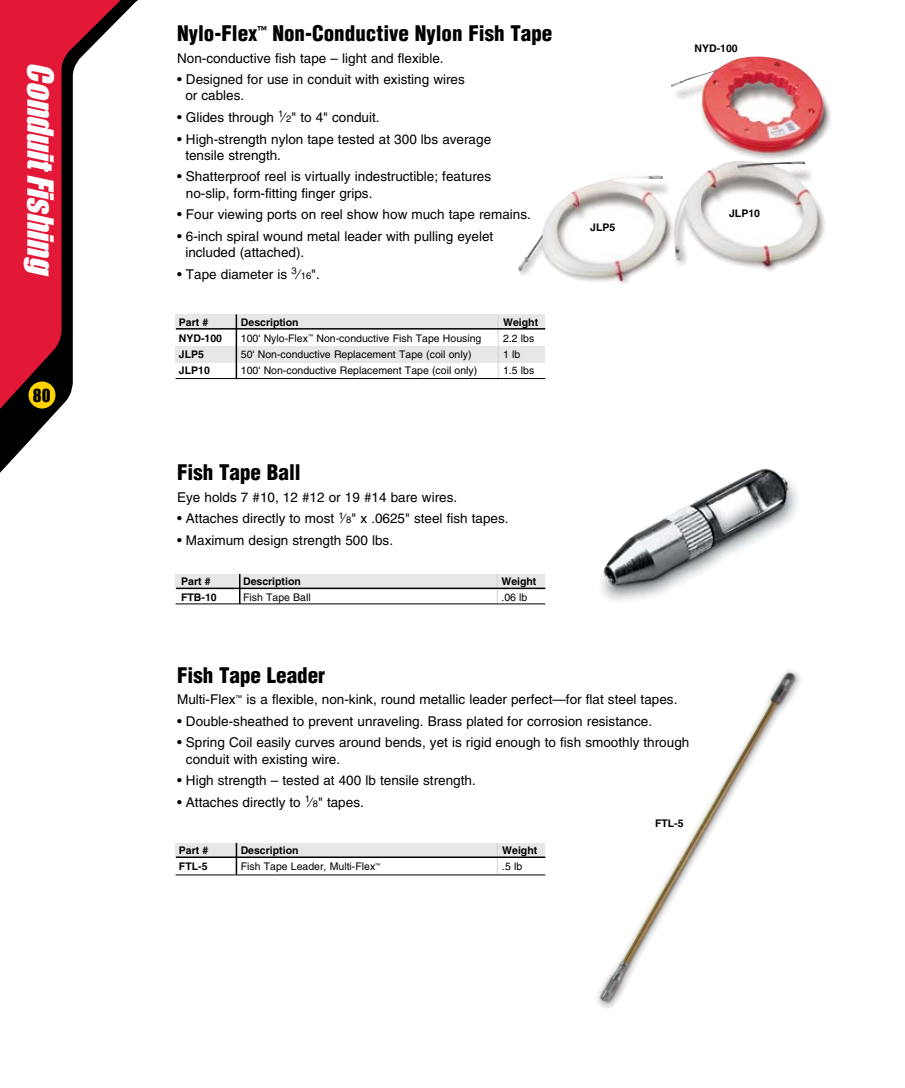
<style>
.page{position:relative;width:905px;height:1088px;background:#fff}
.page>*{position:absolute;margin:0;border:0;box-sizing:border-box;transform-origin:0 0}
.t1{font:italic 33px "Impact";color:#fff}
.t2{font:900 condensed 21px "Helvetica";color:#000}
.t3{font:16.5px "Impact";color:#000}
.t4{font:13.5px/16.2px "Helvetica";color:#000}
.t5{font:10.5px "Helvetica";color:#000}
.t6{font:700 10.5px "Helvetica";color:#000}
.s1{font-size:9.45px}
</style>
<div class="page">
<svg style="left:0;top:99px;width:831px;height:374px"></svg>
<div style="left:0;top:0;width:141px;height:433px;background:#000;opacity:.4"></div>
<svg style="left:0;top:0;width:126px;height:423px;fill:#e31837"></svg>
<div style="left:28px;top:381px;width:28px;height:27px;background:#ffd200;border-radius:50%"></div>
<img style="left:587px;top:468px;width:215px;height:133px">
<img style="left:596px;top:669px;width:205px;height:339px">
<div style="left:176px;top:843px;width:369px;height:14px;background:#e6e7e8"></div>
<hr style="left:236px;top:843px;width:1px;height:31px;background:#000">
<hr style="left:497px;top:843px;width:1px;height:31px;background:#d1d3d4">
<hr style="left:176px;top:874px;width:369px;height:1px;background:#000">
<hr style="left:176px;top:856px;width:369px;height:2px;background:#000">
<div style="left:176px;top:574px;width:369px;height:14px;background:#e6e7e8"></div>
<hr style="left:239px;top:574px;width:1px;height:30px;background:#000">
<hr style="left:497px;top:574px;width:1px;height:30px;background:#d1d3d4">
<hr style="left:176px;top:603px;width:369px;height:1px;background:#000">
<hr style="left:176px;top:587px;width:369px;height:2px;background:#000">
<img style="left:510px;top:56px;width:316px;height:231px">
<div style="left:176px;top:314px;width:369px;height:15px;background:#e6e7e8"></div>
<div style="left:176px;top:346px;width:369px;height:16px;background:#e6e7e8"></div>
<hr style="left:236px;top:314px;width:1px;height:64px;background:#000">
<hr style="left:497px;top:314px;width:1px;height:64px;background:#d1d3d4">
<hr style="left:176px;top:378px;width:369px;height:1px;background:#000">
<hr style="left:176px;top:328px;width:369px;height:1px;background:#000">
<h1 class="t1" style="left:66px;top:62px;width:222px;rotate:90deg">ConduitFishing</h1>
<p class="t3" style="left:33px;top:382px;width:19px">80</p>
<h2 class="t2" style="left:177px;top:20px;width:377px">Nylo-Flex<sup>™</sup> Non-Conductive Nylon Fish Tape</h2>
<p class="t4" style="left:177px;top:50px;width:268px">Non-conductive fish tape – light and flexible.</p>
<p class="t4" style="left:185px;top:71px;width:281px;text-indent:-8px">• Designed for use in conduit with existing wires or cables.</p>
<p class="t4" style="left:177px;top:109px;width:204px">• Glides through <sup>1</sup>⁄ <span class="s1">2</span>" to 4" conduit.</p>
<p class="t4" style="left:185px;top:131px;width:307px;text-indent:-8px">• High-strength nylon tape tested at 300 lbs average tensile strength.</p>
<p class="t4" style="left:186px;top:169px;width:307px;text-indent:-9px">• Shatterproof reel is virtually indestructible; features no-slip, form-fitting finger grips.</p>
<p class="t4" style="left:177px;top:206px;width:355px">• Four viewing ports on reel show how much tape remains.</p>
<p class="t4" style="left:185px;top:228px;width:309px;text-indent:-8px">• 6-inch spiral wound metal leader with pulling eyelet included (attached).</p>
<p class="t4" style="left:177px;top:266px;width:144px">• Tape diameter is <sup>3</sup>⁄ <span class="s1">16</span>".</p>
<p class="t6" style="left:179px;top:316px;width:31px">Part #</p>
<p class="t6" style="left:241px;top:316px;width:59px">Description</p>
<p class="t6" style="left:503px;top:316px;width:36px">Weight</p>
<p class="t6" style="left:179px;top:332px;width:45px">NYD-100</p>
<p class="t5" style="left:241px;top:332px;width:242px">100' Nylo-Flex<sup>™</sup> Non-conductive Fish Tape Housing</p>
<p class="t5" style="left:503px;top:332px;width:33px">2.2 lbs</p>
<p class="t6" style="left:179px;top:348px;width:27px">JLP5</p>
<p class="t5" style="left:241px;top:348px;width:232px">50' Non-conductive Replacement Tape (coil only)</p>
<p class="t5" style="left:503px;top:348px;width:19px">1 lb</p>
<p class="t6" style="left:179px;top:364px;width:32px">JLP10</p>
<p class="t5" style="left:241px;top:364px;width:238px">100' Non-conductive Replacement Tape (coil only)</p>
<p class="t5" style="left:503px;top:364px;width:33px">1.5 lbs</p>
<h2 class="t2" style="left:177px;top:459px;width:125px">Fish Tape Ball</h2>
<p class="t4" style="left:177px;top:489px;width:281px">Eye holds 7 #10, 12 #12 or 19 #14 bare wires.</p>
<p class="t4" style="left:177px;top:510px;width:333px">• Attaches directly to most <sup>1</sup>⁄ <span class="s1">8</span>" x .0625" steel fish tapes.</p>
<p class="t4" style="left:177px;top:532px;width:217px">• Maximum design strength 500 lbs.</p>
<p class="t6" style="left:181px;top:575px;width:31px">Part #</p>
<p class="t6" style="left:243px;top:575px;width:59px">Description</p>
<p class="t6" style="left:501px;top:575px;width:36px">Weight</p>
<p class="t6" style="left:181px;top:591px;width:37px">FTB-10</p>
<p class="t5" style="left:243px;top:591px;width:69px">Fish Tape Ball</p>
<p class="t5" style="left:501px;top:591px;width:27px">.06 lb</p>
<p class="t6" style="left:590px;top:221px;width:27px">JLP5</p>
<p class="t6" style="left:694px;top:42px;width:45px">NYD-100</p>
<p class="t6" style="left:729px;top:206px;width:32px">JLP10</p>
<h2 class="t2" style="left:177px;top:662px;width:150px">Fish Tape Leader</h2>
<p class="t4" style="left:177px;top:691px;width:502px">Multi-Flex<sup>™</sup> is a flexible, non-kink, round metallic leader perfect—for flat steel tapes.</p>
<p class="t4" style="left:177px;top:713px;width:476px">• Double-sheathed to prevent unraveling. Brass plated for corrosion resistance.</p>
<p class="t4" style="left:186px;top:734px;width:505px;text-indent:-9px">• Spring Coil easily curves around bends, yet is rigid enough to fish smoothly through conduit with existing wire.</p>
<p class="t4" style="left:177px;top:772px;width:300px">• High strength – tested at 400 lb tensile strength.</p>
<p class="t4" style="left:177px;top:794px;width:188px">• Attaches directly to <sup>1</sup>⁄ <span class="s1">8</span>" tapes.</p>
<p class="t6" style="left:179px;top:844px;width:31px">Part #</p>
<p class="t6" style="left:241px;top:844px;width:59px">Description</p>
<p class="t6" style="left:502px;top:844px;width:36px">Weight</p>
<p class="t6" style="left:179px;top:860px;width:30px">FTL-5</p>
<p class="t5" style="left:241px;top:860px;width:141px">Fish Tape Leader, Multi-Flex<sup>™</sup></p>
<p class="t5" style="left:502px;top:860px;width:22px">.5 lb</p>
<p class="t6" style="left:655px;top:817px;width:30px">FTL-5</p>
</div>
